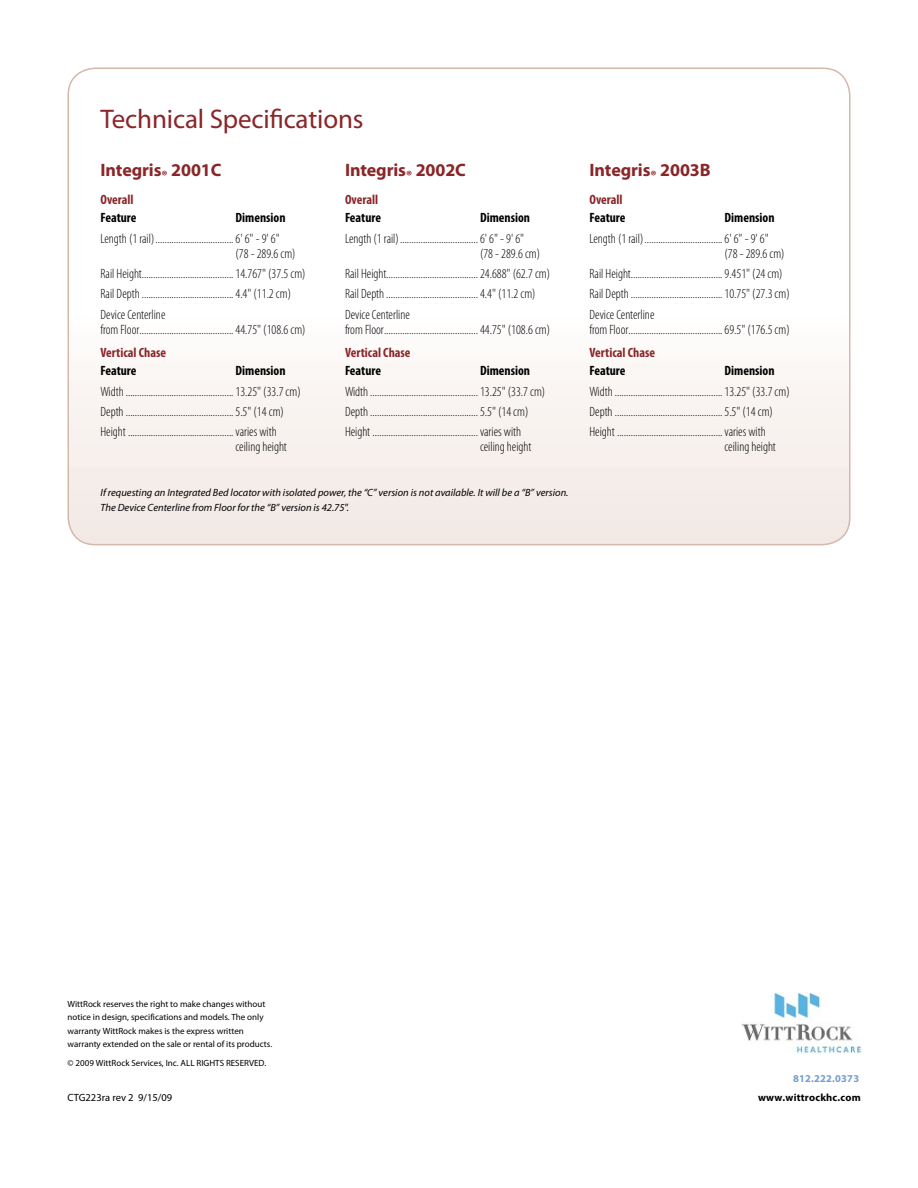
<style>
.page{position:relative;width:918px;height:1188px;background:#fff}
.page>*{position:absolute;margin:0;border:0;box-sizing:border-box;transform-origin:0 0}
.t1{font:27px "Myriad Pro";letter-spacing:-.005em;color:#8a2629}
.t2{font:700 18px "Myriad Pro";letter-spacing:-.005em;color:#8a2629}
.t3{font:300 condensed 13.5px/20.4px "Myriad Pro";color:#000}
.t4{font:700 condensed 13.5px "Myriad Pro";color:#000}
.t5{font:700 condensed 13.5px "Myriad Pro";color:#8a2629}
.t6{font:italic 10.5px/15px "Myriad Pro";color:#000}
.t7{font:10.5px "Myriad Pro";color:#000}
.t8{font:700 10.5px "Myriad Pro";letter-spacing:.02em;color:#000}
.t9{font:700 10.5px "Myriad Pro";letter-spacing:.02em;color:#749dd2}
.t10{font:9px/13.6px "Myriad Pro";color:#000}
</style>
<div class="page">
<svg style="left:68px;top:68px;width:782px;height:477px"></svg>
<img style="left:742px;top:992px;width:120px;height:62px">
<h1 class="t1" style="left:100px;top:103px;width:265px">Technical Specifications</h1>
<h2 class="t2" style="left:100px;top:158px;width:123px">Integris<sub>®</sub> 2001C</h2>
<p class="t5" style="left:100px;top:191px;width:35px">Overall</p>
<p class="t4" style="left:100px;top:209px;width:38px">Feature</p>
<p class="t4" style="left:236px;top:209px;width:52px">Dimension</p>
<p class="t3" style="left:236px;top:231px;width:62px;line-height:15px;text-indent:-135px">Length (1 rail).................................. 6' 6" - 9' 6" (78 - 289.6 cm)</p>
<p class="t3" style="left:100px;top:264px;width:207px">Rail Height........................................ 14.767" (37.5 cm)<br>Rail Depth........................................ 4.4" (11.2 cm)<br>Device Centerline</p>
<p class="t3" style="left:100px;top:319px;width:207px">from Floor......................................... 44.75" (108.6 cm)</p>
<p class="t5" style="left:100px;top:344px;width:67px">Vertical Chase</p>
<p class="t4" style="left:100px;top:362px;width:38px">Feature</p>
<p class="t4" style="left:236px;top:362px;width:52px">Dimension</p>
<p class="t3" style="left:100px;top:381px;width:202px">Width............................................... 13.25" (33.7 cm)<br>Depth............................................... 5.5" (14 cm)<br>Height .............................................. varies with</p>
<p class="t3" style="left:236px;top:437px;width:53px">ceiling height</p>
<h2 class="t2" style="left:345px;top:158px;width:123px">Integris<sub>®</sub> 2002C</h2>
<p class="t5" style="left:345px;top:191px;width:35px">Overall</p>
<p class="t4" style="left:345px;top:209px;width:38px">Feature</p>
<p class="t4" style="left:480px;top:209px;width:52px">Dimension</p>
<p class="t3" style="left:480px;top:231px;width:62px;line-height:15px;text-indent:-135px">Length (1 rail).................................. 6' 6" - 9' 6" (78 - 289.6 cm)</p>
<p class="t3" style="left:345px;top:264px;width:207px">Rail Height........................................ 24.688" (62.7 cm)<br>Rail Depth........................................ 4.4" (11.2 cm)<br>Device Centerline</p>
<p class="t3" style="left:345px;top:319px;width:207px">from Floor......................................... 44.75" (108.6 cm)</p>
<p class="t5" style="left:345px;top:344px;width:67px">Vertical Chase</p>
<p class="t4" style="left:345px;top:362px;width:38px">Feature</p>
<p class="t4" style="left:480px;top:362px;width:52px">Dimension</p>
<p class="t3" style="left:345px;top:381px;width:202px">Width............................................... 13.25" (33.7 cm)<br>Depth............................................... 5.5" (14 cm)<br>Height .............................................. varies with</p>
<p class="t3" style="left:480px;top:437px;width:53px">ceiling height</p>
<p class="t6" style="left:100px;top:485px;width:470px">If requesting an Integrated Bed locator with isolated power, the “C” version is not available. It will be a “B” version.<br>The Device Centerline from Floor for the “B” version is 42.75".</p>
<h2 class="t2" style="left:590px;top:158px;width:123px">Integris<sub>®</sub> 2003B</h2>
<p class="t5" style="left:590px;top:191px;width:35px">Overall</p>
<p class="t4" style="left:590px;top:209px;width:38px">Feature</p>
<p class="t4" style="left:724px;top:209px;width:52px">Dimension</p>
<p class="t3" style="left:724px;top:231px;width:62px;line-height:15px;text-indent:-135px">Length (1 rail).................................. 6' 6" - 9' 6" (78 - 289.6 cm)</p>
<p class="t3" style="left:590px;top:264px;width:202px">Rail Height........................................ 9.451" (24 cm)<br>Rail Depth........................................ 10.75" (27.3 cm)<br>Device Centerline</p>
<p class="t3" style="left:590px;top:319px;width:202px">from Floor......................................... 69.5" (176.5 cm)</p>
<p class="t5" style="left:590px;top:344px;width:67px">Vertical Chase</p>
<p class="t4" style="left:590px;top:362px;width:38px">Feature</p>
<p class="t4" style="left:724px;top:362px;width:52px">Dimension</p>
<p class="t3" style="left:590px;top:381px;width:202px">Width............................................... 13.25" (33.7 cm)<br>Depth............................................... 5.5" (14 cm)<br>Height .............................................. varies with</p>
<p class="t3" style="left:724px;top:437px;width:53px">ceiling height</p>
<p class="t10" style="left:68px;top:997px;width:206px">WittRock reserves the right to make changes without notice in design, specifications and models. The only warranty WittRock makes is the express written warranty extended on the sale or rental of its products.</p>
<p class="t10" style="left:68px;top:1056px;width:200px">© 2009 WittRock Services, Inc. ALL RIGHTS RESERVED.</p>
<p class="t7" style="left:67px;top:1091px;width:106px">CTG223ra rev 2 9/15/09</p>
<p class="t9" style="left:793px;top:1072px;width:68px">812.222.0373</p>
<p class="t8" style="left:758px;top:1091px;width:104px">www.wittrockhc.com</p>
</div>
